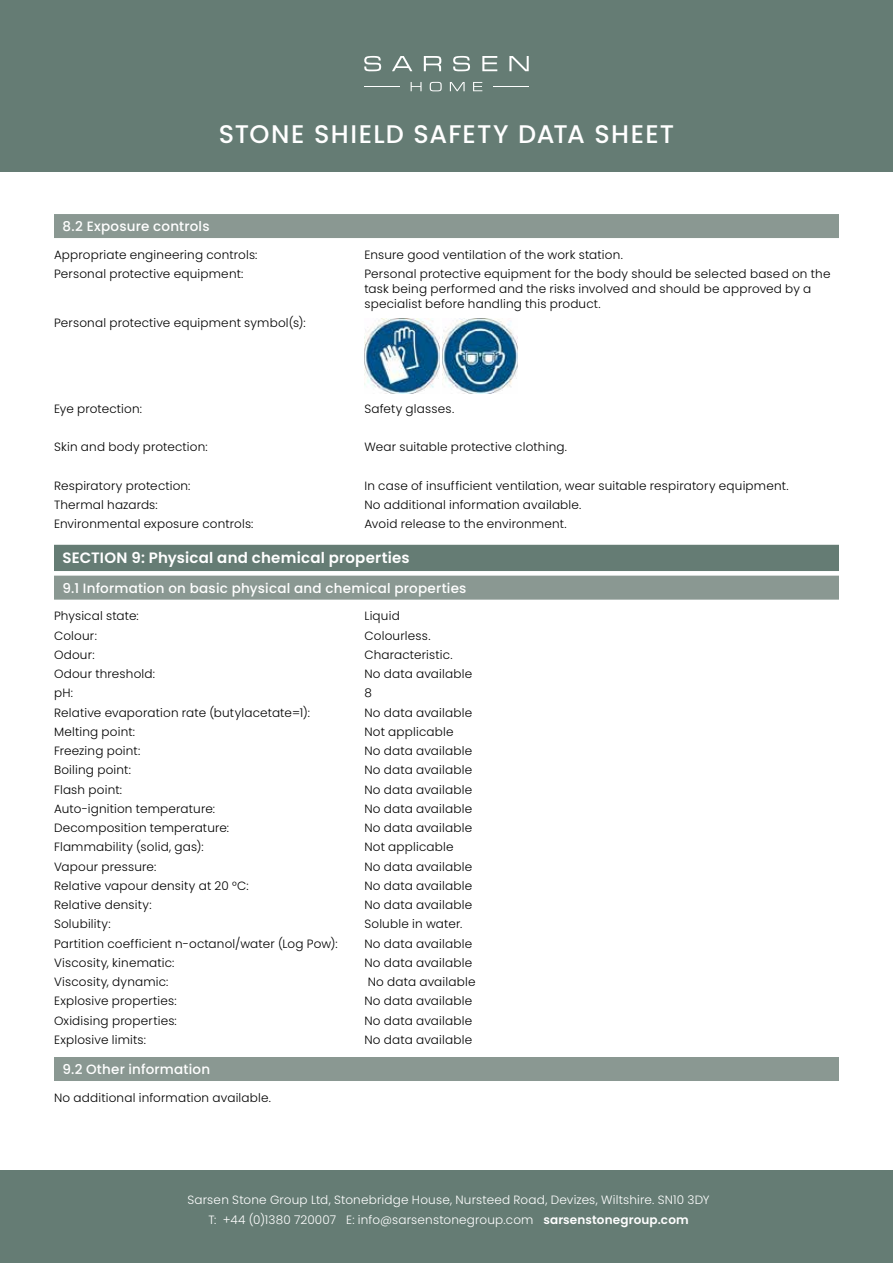
<style>
.page{position:relative;width:893px;height:1263px;background:#fff}
.page>*{position:absolute;margin:0;border:0;box-sizing:border-box;transform-origin:0 0}
.t1{font:500 25.5px "Poppins";letter-spacing:.045em;color:#fff}
.t2{font:600 15px "Poppins";letter-spacing:.015em;color:#fff}
.t3{font:500 13.5px "Poppins";letter-spacing:.015em;color:#fff}
.t4{font:300 12px/15px "Poppins";letter-spacing:.015em;color:#000}
.t5{font:300 12px/19.2px "Poppins";letter-spacing:.015em;color:#fff;text-align:center}
.s1{font-weight:600}
</style>
<div class="page">
<div style="left:0;top:1170px;width:893px;height:93px;background:#657c74"></div>
<div style="left:0;top:0;width:893px;height:172px;background:#657c74"></div>
<svg style="left:364px;top:56px;width:17px;height:15px"></svg>
<svg style="left:392px;top:56px;width:20px;height:15px"></svg>
<svg style="left:424px;top:56px;width:17px;height:15px"></svg>
<svg style="left:453px;top:56px;width:17px;height:15px"></svg>
<svg style="left:482px;top:56px;width:15px;height:15px"></svg>
<svg style="left:509px;top:56px;width:20px;height:15px"></svg>
<hr style="left:364px;top:86px;width:36px;height:1px;background:#fff">
<hr style="left:493px;top:86px;width:36px;height:1px;background:#fff">
<svg style="left:411px;top:82px;width:11px;height:9px"></svg>
<svg style="left:430px;top:82px;width:12px;height:9px"></svg>
<svg style="left:450px;top:82px;width:15px;height:9px"></svg>
<svg style="left:473px;top:82px;width:9px;height:9px"></svg>
<div style="left:54px;top:214px;width:785px;height:24px;background:#8a9892"></div>
<div style="left:54px;top:545px;width:785px;height:26px;background:#657c74"></div>
<div style="left:54px;top:576px;width:785px;height:24px;background:#8a9892"></div>
<div style="left:54px;top:1057px;width:785px;height:24px;background:#8a9892"></div>
<img style="left:364px;top:319px;width:75px;height:75px">
<img style="left:442px;top:319px;width:75px;height:75px">
<h1 class="t1" style="left:219px;top:119px;width:457px">STONE SHIELD SAFETY DATA SHEET</h1>
<p class="t3" style="left:63px;top:218px;width:149px">8.2 Exposure controls</p>
<p class="t4" style="left:54px;top:247px;width:205px">Appropriate engineering controls:</p>
<p class="t4" style="left:364px;top:247px;width:260px">Ensure good ventilation of the work station.</p>
<p class="t4" style="left:54px;top:266px;width:191px">Personal protective equipment:</p>
<p class="t4" style="left:364px;top:266px;width:468px">Personal protective equipment for the body should be selected based on the task being performed and the risks involved and should be approved by a specialist before handling this product.</p>
<p class="t4" style="left:54px;top:316px;width:253px">Personal protective equipment symbol(s):</p>
<p class="t4" style="left:54px;top:401px;width:89px">Eye protection:</p>
<p class="t4" style="left:364px;top:401px;width:91px">Safety glasses.</p>
<p class="t4" style="left:54px;top:440px;width:155px">Skin and body protection:</p>
<p class="t4" style="left:364px;top:440px;width:204px">Wear suitable protective clothing.</p>
<p class="t4" style="left:54px;top:478px;width:138px">Respiratory protection:</p>
<p class="t4" style="left:364px;top:478px;width:426px">In case of insufficient ventilation, wear suitable respiratory equipment.</p>
<p class="t4" style="left:54px;top:497px;width:105px">Thermal hazards:</p>
<p class="t4" style="left:364px;top:497px;width:219px">No additional information available.</p>
<p class="t4" style="left:54px;top:517px;width:201px">Environmental exposure controls:</p>
<p class="t4" style="left:364px;top:517px;width:204px">Avoid release to the environment.</p>
<p class="t2" style="left:63px;top:549px;width:349px">SECTION 9: Physical and chemical properties</p>
<p class="t3" style="left:63px;top:580px;width:405px">9.1 Information on basic physical and chemical properties</p>
<p class="t4" style="left:54px;top:609px;width:86px">Physical state:</p>
<p class="t4" style="left:364px;top:609px;width:37px">Liquid</p>
<p class="t4" style="left:54px;top:628px;width:44px">Colour:</p>
<p class="t4" style="left:364px;top:628px;width:68px">Colourless.</p>
<p class="t4" style="left:54px;top:647px;width:42px">Odour:</p>
<p class="t4" style="left:364px;top:647px;width:90px">Characteristic.</p>
<p class="t4" style="left:54px;top:666px;width:103px">Odour threshold:</p>
<p class="t4" style="left:364px;top:666px;width:109px">No data available</p>
<p class="t4" style="left:54px;top:686px;width:20px">pH:</p>
<p class="t4" style="left:364px;top:686px;width:9px">8</p>
<p class="t4" style="left:54px;top:705px;width:258px">Relative evaporation rate (butylacetate=1):</p>
<p class="t4" style="left:364px;top:705px;width:109px">No data available</p>
<p class="t4" style="left:54px;top:724px;width:83px">Melting point:</p>
<p class="t4" style="left:364px;top:724px;width:91px">Not applicable</p>
<p class="t4" style="left:54px;top:743px;width:88px">Freezing point:</p>
<p class="t4" style="left:364px;top:743px;width:109px">No data available</p>
<p class="t4" style="left:54px;top:763px;width:78px">Boiling point:</p>
<p class="t4" style="left:364px;top:763px;width:109px">No data available</p>
<p class="t4" style="left:54px;top:782px;width:70px">Flash point:</p>
<p class="t4" style="left:364px;top:782px;width:109px">No data available</p>
<p class="t4" style="left:54px;top:801px;width:163px">Auto-ignition temperature:</p>
<p class="t4" style="left:364px;top:801px;width:109px">No data available</p>
<p class="t4" style="left:54px;top:820px;width:177px">Decomposition temperature:</p>
<p class="t4" style="left:364px;top:820px;width:109px">No data available</p>
<p class="t4" style="left:54px;top:840px;width:151px">Flammability (solid, gas):</p>
<p class="t4" style="left:364px;top:840px;width:91px">Not applicable</p>
<p class="t4" style="left:54px;top:859px;width:104px">Vapour pressure:</p>
<p class="t4" style="left:364px;top:859px;width:109px">No data available</p>
<p class="t4" style="left:54px;top:878px;width:196px">Relative vapour density at 20 °C:</p>
<p class="t4" style="left:364px;top:878px;width:109px">No data available</p>
<p class="t4" style="left:54px;top:897px;width:99px">Relative density:</p>
<p class="t4" style="left:364px;top:897px;width:109px">No data available</p>
<p class="t4" style="left:54px;top:917px;width:58px">Solubility:</p>
<p class="t4" style="left:364px;top:917px;width:99px">Soluble in water.</p>
<p class="t4" style="left:54px;top:936px;width:285px">Partition coefficient n-octanol/water (Log Pow):</p>
<p class="t4" style="left:364px;top:936px;width:109px">No data available</p>
<p class="t4" style="left:54px;top:955px;width:122px">Viscosity, kinematic:</p>
<p class="t4" style="left:364px;top:955px;width:109px">No data available</p>
<p class="t4" style="left:54px;top:974px;width:116px">Viscosity, dynamic:</p>
<p class="t4" style="left:368px;top:974px;width:109px">No data available</p>
<p class="t4" style="left:54px;top:994px;width:124px">Explosive properties:</p>
<p class="t4" style="left:364px;top:994px;width:109px">No data available</p>
<p class="t4" style="left:54px;top:1013px;width:124px">Oxidising properties:</p>
<p class="t4" style="left:364px;top:1013px;width:109px">No data available</p>
<p class="t4" style="left:54px;top:1032px;width:93px">Explosive limits:</p>
<p class="t4" style="left:364px;top:1032px;width:109px">No data available</p>
<p class="t3" style="left:63px;top:1061px;width:149px">9.2 Other information</p>
<p class="t4" style="left:54px;top:1090px;width:219px">No additional information available.</p>
<p class="t5" style="left:187px;top:1191px;width:524px">Sarsen Stone Group Ltd, Stonebridge House, Nursteed Road, Devizes, Wiltshire. SN10 3DY<br>T: +44 (0)1380 720007 E: info@sarsenstonegroup.com <span class="s1">sarsenstonegroup.com</span></p>
</div>
